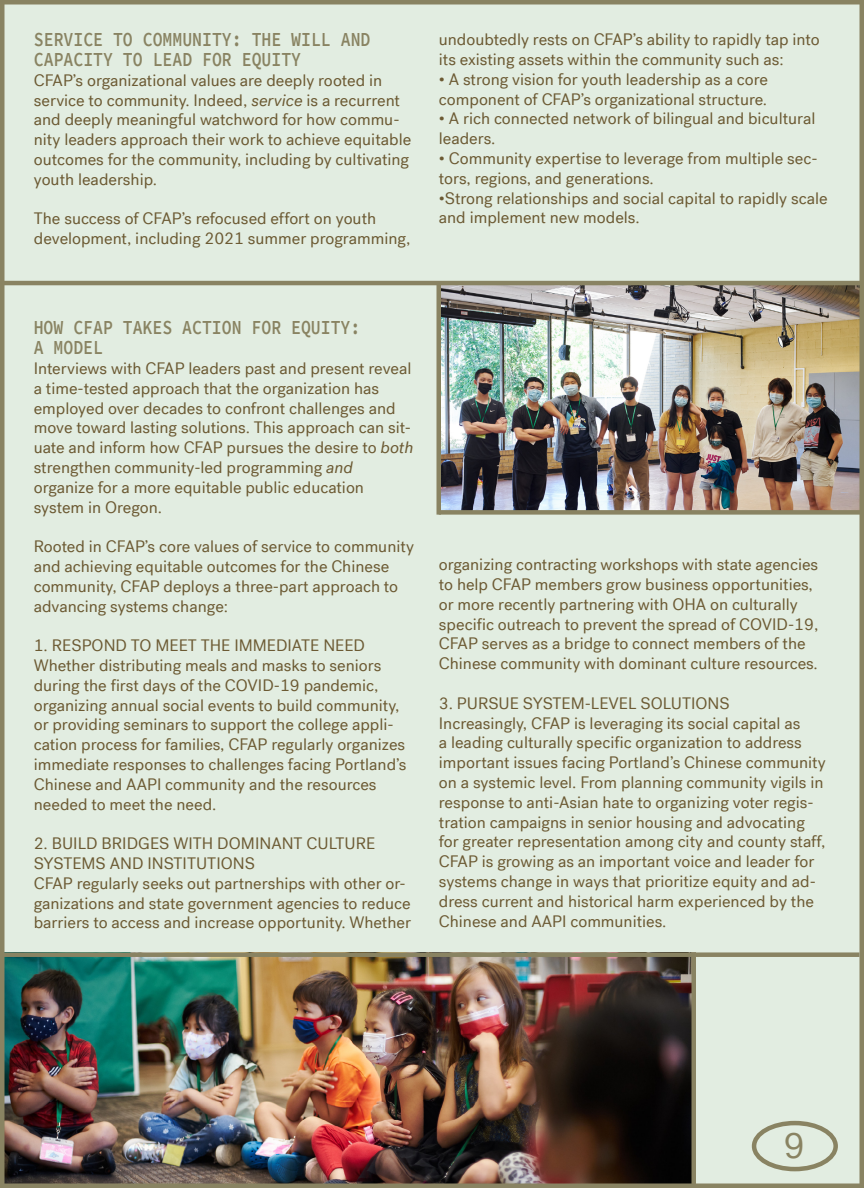
<style>
.page{position:relative;width:864px;height:1188px;background:#e2ede1}
.page>*{position:absolute;margin:0;border:0;box-sizing:border-box;transform-origin:0 0}
.t1{font:36px "Post Grotesk";color:#898362}
.t2{font:600 19.8px/19.8px "Source Code Pro";color:#898362;scale:.83 1}
.t3{font:16.5px/19.8px "Post Grotesk";color:#6c5a33}
.s1{font-style:italic}
</style>
<div class="page">
<img style="left:4px;top:957px;width:688px;height:227px">
<img style="left:441px;top:285px;width:419px;height:225px">
<hr style="left:0;top:0;width:864px;height:4px;background:#898362">
<hr style="left:0;top:1184px;width:864px;height:4px;background:#898362">
<hr style="left:0;top:0;width:4px;height:1188px;background:#898362">
<hr style="left:860px;top:0;width:4px;height:1188px;background:#898362">
<div style="left:752px;top:1121px;width:86px;height:50px;border:4px solid #898362;border-radius:50%"></div>
<hr style="left:0;top:281px;width:864px;height:4px;background:#898362">
<div style="left:439px;top:510px;width:425px;height:5px;background:#898362"></div>
<div style="left:0;top:952px;width:860px;height:5px;background:#898362"></div>
<div style="left:436px;top:284px;width:5px;height:231px;background:#898362"></div>
<hr style="left:692px;top:952px;width:4px;height:236px;background:#898362">
<p class="t2" style="left:34px;top:30px;width:407px">SERVICE TO COMMUNITY: THE WILL AND<br>CAPACITY TO LEAD FOR EQUITY</p>
<p class="t3" style="left:34px;top:70px;width:379px">CFAP’s organizational values are deeply rooted in service to community. Indeed, <span class="s1">service</span> is a recurrent and deeply meaningful watchword for how commu&shy;nity leaders approach their work to achieve equitable outcomes for the community, including by cultivating youth leadership.</p>
<p class="t3" style="left:34px;top:209px;width:378px">The success of CFAP’s refocused effort on youth development, including 2021 summer programming,</p>
<p class="t3" style="left:439px;top:30px;width:382px">undoubtedly rests on CFAP’s ability to rapidly tap into its existing assets within the community such as:</p>
<p class="t3" style="left:439px;top:69px;width:331px">• A strong vision for youth leadership as a core component of CFAP’s organizational structure.</p>
<p class="t3" style="left:439px;top:109px;width:378px">• A rich connected network of bilingual and bicultural leaders.</p>
<p class="t3" style="left:439px;top:149px;width:380px">• Community expertise to leverage from multiple sec&shy;tors, regions, and generations.</p>
<p class="t3" style="left:439px;top:188px;width:390px">•Strong relationships and social capital to rapidly scale and implement new models.</p>
<p class="t2" style="left:34px;top:318px;width:395px">HOW CFAP TAKES ACTION FOR EQUITY:<br>A MODEL</p>
<p class="t3" style="left:34px;top:359px;width:381px">Interviews with CFAP leaders past and present reveal a time-tested approach that the organization has employed over decades to confront challenges and move toward lasting solutions. This approach can sit&shy;uate and inform how CFAP pursues the desire to <span class="s1">both </span>strengthen community-led programming <span class="s1">and </span>organize for a more equitable public education system in Oregon.</p>
<p class="t3" style="left:34px;top:537px;width:382px">Rooted in CFAP’s core values of service to community and achieving equitable outcomes for the Chinese community, CFAP deploys a three-part approach to advancing systems change:</p>
<p class="t3" style="left:34px;top:636px;width:374px">1. RESPOND TO MEET THE IMMEDIATE NEED Whether distributing meals and masks to seniors during the first days of the COVID-19 pandemic, organizing annual social events to build community, or providing seminars to support the college appli&shy;cation process for families, CFAP regularly organizes immediate responses to challenges facing Portland’s Chinese and AAPI community and the resources needed to meet the need.</p>
<p class="t3" style="left:34px;top:834px;width:379px">2. BUILD BRIDGES WITH DOMINANT CULTURE SYSTEMS AND INSTITUTIONS<br>CFAP regularly seeks out partnerships with other or&shy;ganizations and state government agencies to reduce barriers to access and increase opportunity. Whether</p>
<p class="t3" style="left:439px;top:555px;width:381px">organizing contracting workshops with state agencies to help CFAP members grow business opportunities, or more recently partnering with OHA on culturally specific outreach to prevent the spread of COVID-19, CFAP serves as a bridge to connect members of the Chinese community with dominant culture resources.</p>
<p class="t3" style="left:439px;top:693px;width:388px">3. PURSUE SYSTEM-LEVEL SOLUTIONS<br>Increasingly, CFAP is leveraging its social capital as<br>a leading culturally specific organization to address important issues facing Portland’s Chinese community on a systemic level. From planning community vigils in response to anti-Asian hate to organizing voter regis&shy;tration campaigns in senior housing and advocating for greater representation among city and county staff, CFAP is growing as an important voice and leader for systems change in ways that prioritize equity and ad&shy;dress current and historical harm experienced by the Chinese and AAPI communities.</p>
<h1 class="t1" style="left:783px;top:1124px;width:23px">9</h1>
</div>
